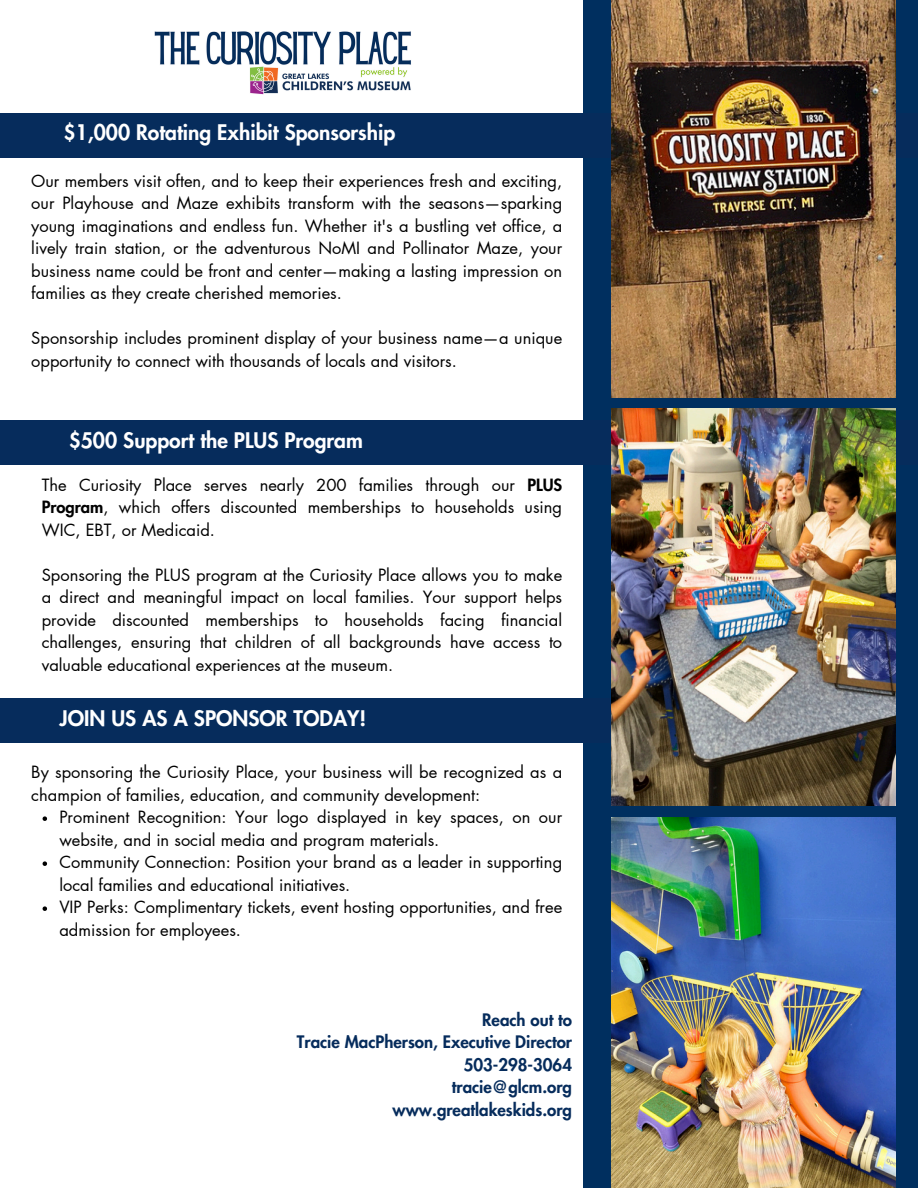
<style>
.page{position:relative;width:918px;height:1188px;background:#fff}
.page>*{position:absolute;margin:0;border:0;box-sizing:border-box;transform-origin:0 0}
.t1{font:800 21px "Futura LT Pro";color:#fff}
.t2{font:800 16.8px/22.5px "Futura LT Pro";color:#062c5c;text-align:right}
.t3{font:16.5px/22.5px "Futura LT Pro";color:#000}
.s1{font-weight:800}
</style>
<div class="page">
<img style="left:154px;top:31px;width:257px;height:64px">
<div style="left:583px;top:0;width:335px;height:1188px;background:#002f5f"></div>
<div style="left:0;top:420px;width:918px;height:45px;background:#062c5c"></div>
<div style="left:0;top:113px;width:918px;height:44px;background:#062c5c"></div>
<div style="left:0;top:698px;width:632px;height:45px;background:#062c5c"></div>
<svg style="left:43px;top:816px;width:4px;height:5px"></svg>
<svg style="left:43px;top:861px;width:4px;height:5px"></svg>
<svg style="left:43px;top:906px;width:4px;height:5px"></svg>
<img style="left:611px;top:0;width:285px;height:397px">
<img style="left:611px;top:408px;width:285px;height:398px">
<img style="left:611px;top:818px;width:285px;height:370px">
<h2 class="t1" style="left:63px;top:123px;width:333px">$1,000 Rotating Exhibit Sponsorship</h2>
<p class="t3" style="left:31px;top:170px;width:532px;text-align:justify">Our members visit often, and to keep their experiences fresh and exciting, our Playhouse and Maze exhibits transform with the seasons—sparking young imaginations and endless fun. Whether it's a bustling vet office, a lively train station, or the adventurous NoMI and Pollinator Maze, your business name could be front and center—making a lasting impression on families as they create cherished memories.</p>
<p class="t3" style="left:31px;top:328px;width:532px">Sponsorship includes prominent display of your business name—a unique opportunity to connect with thousands of locals and visitors.</p>
<h2 class="t1" style="left:69px;top:431px;width:296px">$500 Support the PLUS Program</h2>
<p class="t3" style="left:42px;top:474px;width:522px;text-align:justify">The Curiosity Place serves nearly 200 families through our <span class="s1">PLUS Program</span>, which offers discounted memberships to households using WIC, EBT, or Medicaid.</p>
<p class="t3" style="left:42px;top:564px;width:522px;text-align:justify">Sponsoring the PLUS program at the Curiosity Place allows you to make a direct and meaningful impact on local families. Your support helps provide discounted memberships to households facing financial challenges, ensuring that children of all backgrounds have access to valuable educational experiences at the museum.</p>
<p class="t1" style="left:60px;top:709px;width:308px">JOIN US AS A SPONSOR TODAY!</p>
<p class="t3" style="left:31px;top:762px;width:532px">By sponsoring the Curiosity Place, your business will be recognized as a champion of families, education, and community development:</p>
<h1 class="t3" style="left:59px;top:807px;width:504px">Prominent Recognition: Your logo displayed in key spaces, on our website, and in social media and program materials.</h1>
<p class="t3" style="left:59px;top:852px;width:504px">Community Connection: Position your brand as a leader in supporting local families and educational initiatives.</p>
<p class="t3" style="left:59px;top:897px;width:504px">VIP Perks: Complimentary tickets, event hosting opportunities, and free admission for employees.</p>
<p class="t2" style="left:297px;top:1009px;width:277px">Reach out to<br>Tracie MacPherson, Executive Director<br>503-298-3064<br>tracie@glcm.org www.greatlakeskids.org</p>
</div>
